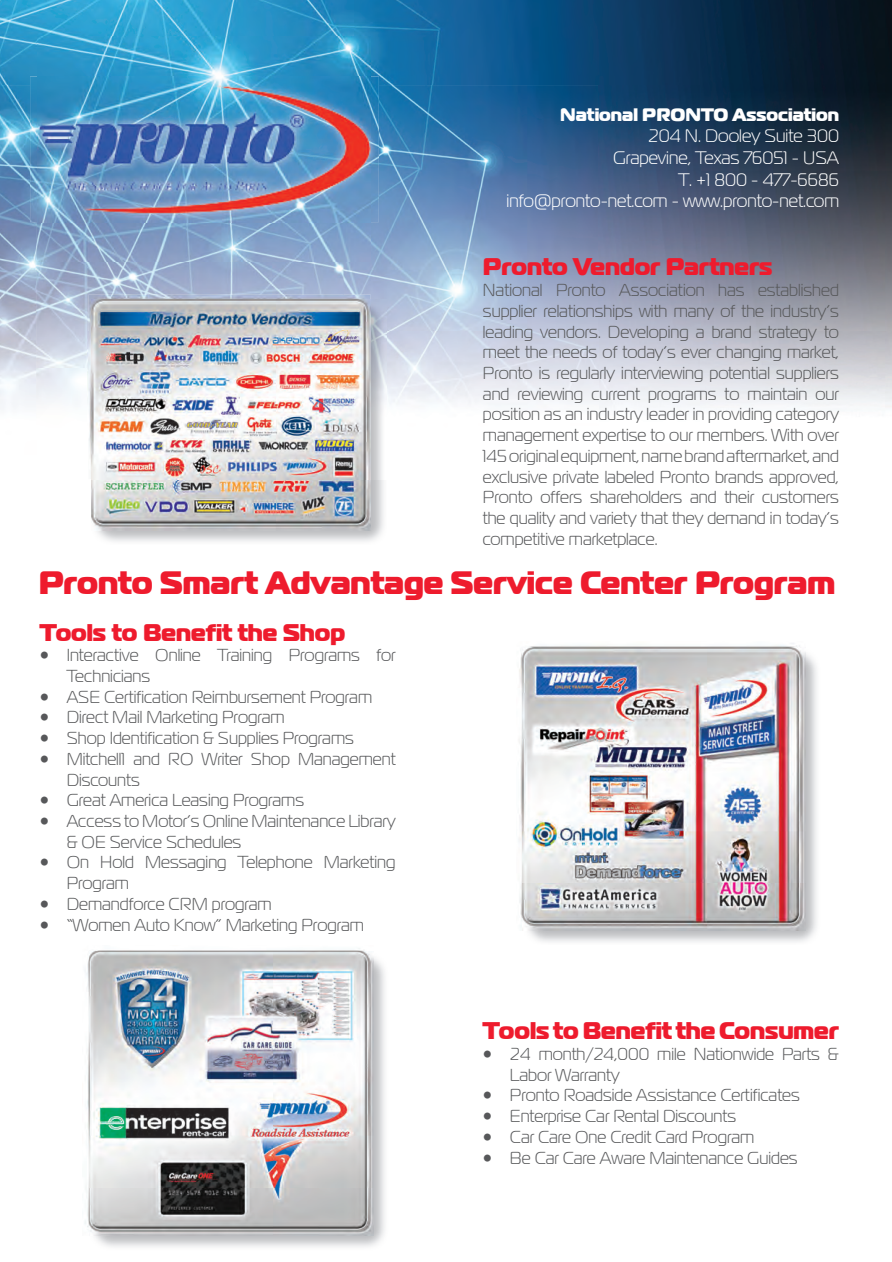
<style>
.page{position:relative;width:892px;height:1262px;background:#fff}
.page>*{position:absolute;margin:0;border:0;box-sizing:border-box;transform-origin:0 0}
.t1{font:32.25px "Magistral Black C";color:#ee1b2d}
.t2{font:24px "Magistral Black C";color:#ee1b2d}
.t3{font:18px/21.6px "Magistral C";color:#fff;text-align:right}
.t4{font:18px "Magistral Black C";color:#fff}
.t5{font:17.25px/20.7px "Magistral C";color:#57585a}
</style>
<div class="page">
<img style="left:0;top:0;width:700px;height:85px">
<img style="left:700px;top:0;width:191px;height:407px">
<img style="left:0;top:85px;width:36px;height:324px">
<img style="left:343px;top:85px;width:255px;height:246px">
<img style="left:598px;top:85px;width:102px;height:323px">
<img style="left:36px;top:222px;width:51px;height:180px">
<img style="left:87px;top:261px;width:256px;height:70px">
<img style="left:87px;top:331px;width:1px;height:70px">
<img style="left:386px;top:331px;width:212px;height:75px">
<img style="left:30px;top:77px;width:349px;height:145px">
<img style="left:37px;top:36px;width:333px;height:225px">
<img style="left:94px;top:957px;width:291px;height:290px">
<img style="left:86px;top:948px;width:278px;height:44px">
<img style="left:85px;top:992px;width:4px;height:235px">
<img style="left:89px;top:951px;width:284px;height:284px">
<img style="left:519px;top:643px;width:281px;height:45px">
<img style="left:519px;top:688px;width:3px;height:233px">
<img style="left:522px;top:647px;width:283px;height:283px">
<img style="left:97px;top:299px;width:289px;height:243px">
<img style="left:88px;top:295px;width:282px;height:235px">
<p class="t4" style="left:560px;top:102px;width:280px">National PRONTO Association</p>
<p class="t3" style="left:506px;top:125px;width:334px">204 N. Dooley Suite 300<br>Grapevine, Texas 76051 - USA<br>T. +1 800 - 477-6686<br>info@pronto-net.com - www.pronto-net.com</p>
<h2 class="t2" style="left:483px;top:251px;width:291px">Pronto Vendor Partners</h2>
<p class="t5" style="left:483px;top:280px;width:357px;text-align:justify">National Pronto Association has established supplier relationships with many of the industry’s leading vendors. Developing a brand strategy to meet the needs of today’s ever changing market, Pronto is regularly interviewing potential suppliers and reviewing current programs to maintain our position as an industry leader in providing category management expertise to our members. With over 145 original equipment, name brand aftermarket, and exclusive private labeled Pronto brands approved, Pronto offers shareholders and their customers the quality and variety that they demand in today’s competitive marketplace.</p>
<h1 class="t1" style="left:39px;top:561px;width:797px">Pronto Smart Advantage Service Center Program</h1>
<h2 class="t2" style="left:40px;top:616px;width:307px">Tools to Benefit the Shop</h2>
<p class="t5" style="left:67px;top:644px;width:330px;text-indent:-27px">• Interactive Online Training Programs for<br>Technicians</p>
<p class="t5" style="left:40px;top:686px;width:334px">• ASE Certification Reimbursement Program</p>
<p class="t5" style="left:40px;top:707px;width:246px">• Direct Mail Marketing Program</p>
<p class="t5" style="left:40px;top:727px;width:315px">• Shop Identification &amp; Supplies Programs</p>
<p class="t5" style="left:67px;top:748px;width:330px;text-indent:-27px">• Mitchell1 and RO Writer Shop Management<br>Discounts</p>
<p class="t5" style="left:40px;top:789px;width:266px">• Great America Leasing Programs</p>
<p class="t5" style="left:67px;top:810px;width:330px;text-indent:-27px">• Access to Motor’s Online Maintenance Library &amp; OE Service Schedules</p>
<p class="t5" style="left:67px;top:851px;width:330px;text-indent:-27px">• On Hold Messaging Telephone Marketing<br>Program</p>
<p class="t5" style="left:40px;top:893px;width:233px">• Demandforce CRM program</p>
<p class="t5" style="left:40px;top:914px;width:325px">• “Women Auto Know” Marketing Program</p>
<h2 class="t2" style="left:483px;top:1014px;width:357px">Tools to Benefit the Consumer</h2>
<p class="t5" style="left:510px;top:1043px;width:330px;text-indent:-27px">• 24 month/24,000 mile Nationwide Parts &amp;<br>Labor Warranty</p>
<p class="t5" style="left:483px;top:1084px;width:318px">• Pronto Roadside Assistance Certificates</p>
<p class="t5" style="left:483px;top:1105px;width:254px">• Enterprise Car Rental Discounts</p>
<p class="t5" style="left:483px;top:1126px;width:273px">• Car Care One Credit Card Program</p>
<p class="t5" style="left:483px;top:1146px;width:316px">• Be Car Care Aware Maintenance Guides</p>
</div>
